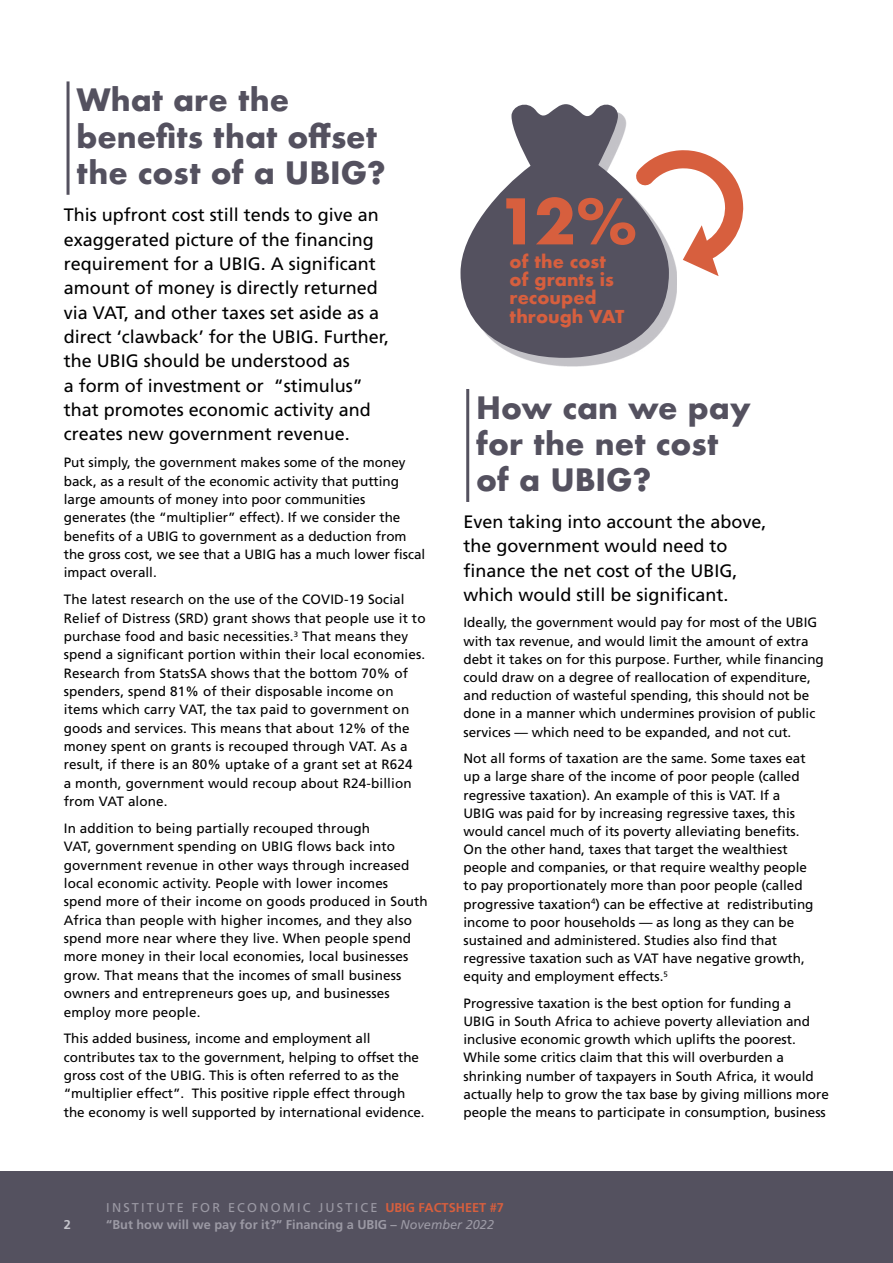
<style>
.page{position:relative;width:893px;height:1263px;background:#fff}
.page>*{position:absolute;margin:0;border:0;box-sizing:border-box;transform-origin:0 0}
.t1{font:700 61.05px "Futura";color:#d75f3e}
.t2{font:700 30px/36.3px "Futura";color:#54515f}
.t3{font:18px/24.3px "Frutiger LT Std";color:#000}
.t4{font:700 17.4px/18.3px "Futura";color:#d75f3e}
.t5{font:13.5px/18.3px "Frutiger LT Std";color:#000}
.t6{font:700 12.75px/17.4px "Frutiger LT Std";color:#9b99a4}
.t7{font:700 12.75px "Frutiger LT Std";color:#c6c5cc}
.s1{font-weight:400}
.s2{color:#d75f3e}
.s3{font-weight:400;font-style:italic}
</style>
<div class="page">
<div style="left:0;top:1171px;width:893px;height:92px;background:#54515f"></div>
<hr style="left:67px;top:81px;width:3px;height:114px;background:#54515f">
<hr style="left:466px;top:389px;width:3px;height:113px;background:#54515f">
<div style="left:468px;top:112px;width:209px;height:254px;background:#54515f;opacity:.35"></div>
<svg style="left:460px;top:104px;width:209px;height:254px;fill:#54515f"></svg>
<svg style="left:619px;top:144px;width:125px;height:133px"></svg>
<h2 class="t2" style="left:77px;top:82px;width:311px">What are the benefits that offset the cost of a UBIG?</h2>
<p class="t3" style="left:64px;top:203px;width:327px">This upfront cost still tends to give an exaggerated picture of the financing requirement for a UBIG. A significant amount of money is directly returned via VAT, and other taxes set aside as a direct ‘clawback’ for the UBIG. Further, the UBIG should be understood as<br>a form of investment or “stimulus” that promotes economic activity and creates new government revenue.</p>
<p class="t5" style="left:64px;top:454px;width:363px">Put simply, the government makes some of the money back, as a result of the economic activity that putting large amounts of money into poor communities generates (the “multiplier” effect). If we consider the benefits of a UBIG to government as a deduction from the gross cost, we see that a UBIG has a much lower fiscal impact overall.</p>
<p class="t5" style="left:64px;top:590px;width:363px">The latest research on the use of the COVID-19 Social Relief of Distress (SRD) grant shows that people use it to purchase food and basic necessities.<sup>3</sup> That means they spend a significant portion within their local economies.<br>Research from StatsSA shows that the bottom 70% of spenders, spend 81% of their disposable income on items which carry VAT, the tax paid to government on goods and services. This means that about 12% of the money spent on grants is recouped through VAT. As a result, if there is an 80% uptake of a grant set at R624<br>a month, government would recoup about R24-billion from VAT alone.</p>
<p class="t5" style="left:64px;top:819px;width:366px">In addition to being partially recouped through<br>VAT, government spending on UBIG flows back into government revenue in other ways through increased local economic activity. People with lower incomes spend more of their income on goods produced in South Africa than people with higher incomes, and they also spend more near where they live. When people spend more money in their local economies, local businesses grow. That means that the incomes of small business owners and entrepreneurs goes up, and businesses employ more people.</p>
<p class="t5" style="left:64px;top:1029px;width:362px">This added business, income and employment all contributes tax to the government, helping to offset the gross cost of the UBIG. This is often referred to as the “multiplier effect”. This positive ripple effect through the economy is well supported by international evidence.</p>
<h1 class="t1" style="left:497px;top:177px;width:142px">12%</h1>
<p class="t4" style="left:510px;top:252px;width:116px">of the cost of grants is recouped through VAT</p>
<h2 class="t2" style="left:476px;top:390px;width:276px">How can we pay for the net cost of a UBIG?</h2>
<h3 class="t3" style="left:463px;top:510px;width:305px">Even taking into account the above, the government would need to finance the net cost of the UBIG, which would still be significant.</h3>
<p class="t5" style="left:463px;top:614px;width:362px">Ideally, the government would pay for most of the UBIG with tax revenue, and would limit the amount of extra debt it takes on for this purpose. Further, while financing could draw on a degree of reallocation of expenditure, and reduction of wasteful spending, this should not be done in a manner which undermines provision of public services — which need to be expanded, and not cut.</p>
<p class="t5" style="left:463px;top:749px;width:351px">Not all forms of taxation are the same. Some taxes eat up a large share of the income of poor people (called regressive taxation). An example of this is VAT. If a UBIG was paid for by increasing regressive taxes, this would cancel much of its poverty alleviating benefits.<br>On the other hand, taxes that target the wealthiest people and companies, or that require wealthy people to pay proportionately more than poor people (called progressive taxation<sup>4</sup>) can be effective at redistributing income to poor households — as long as they can be sustained and administered. Studies also find that regressive taxation such as VAT have negative growth, equity and employment effects.<sup>5</sup></p>
<p class="t5" style="left:463px;top:994px;width:367px">Progressive taxation is the best option for funding a<br>UBIG in South Africa to achieve poverty alleviation and inclusive economic growth which uplifts the poorest.<br>While some critics claim that this will overburden a shrinking number of taxpayers in South Africa, it would actually help to grow the tax base by giving millions more people the means to participate in consumption, business</p>
<p class="t7" style="left:64px;top:1217px;width:9px">2</p>
<p class="t6" style="left:106px;top:1198px;width:399px"><span class="s1">INSTITUTE FOR ECONOMIC JUSTICE</span> <span class="s2">UBIG FACTSHEET #7 </span>“But how will we pay for it?” Financing a UBIG – <span class="s3">November 2022</span></p>
</div>
